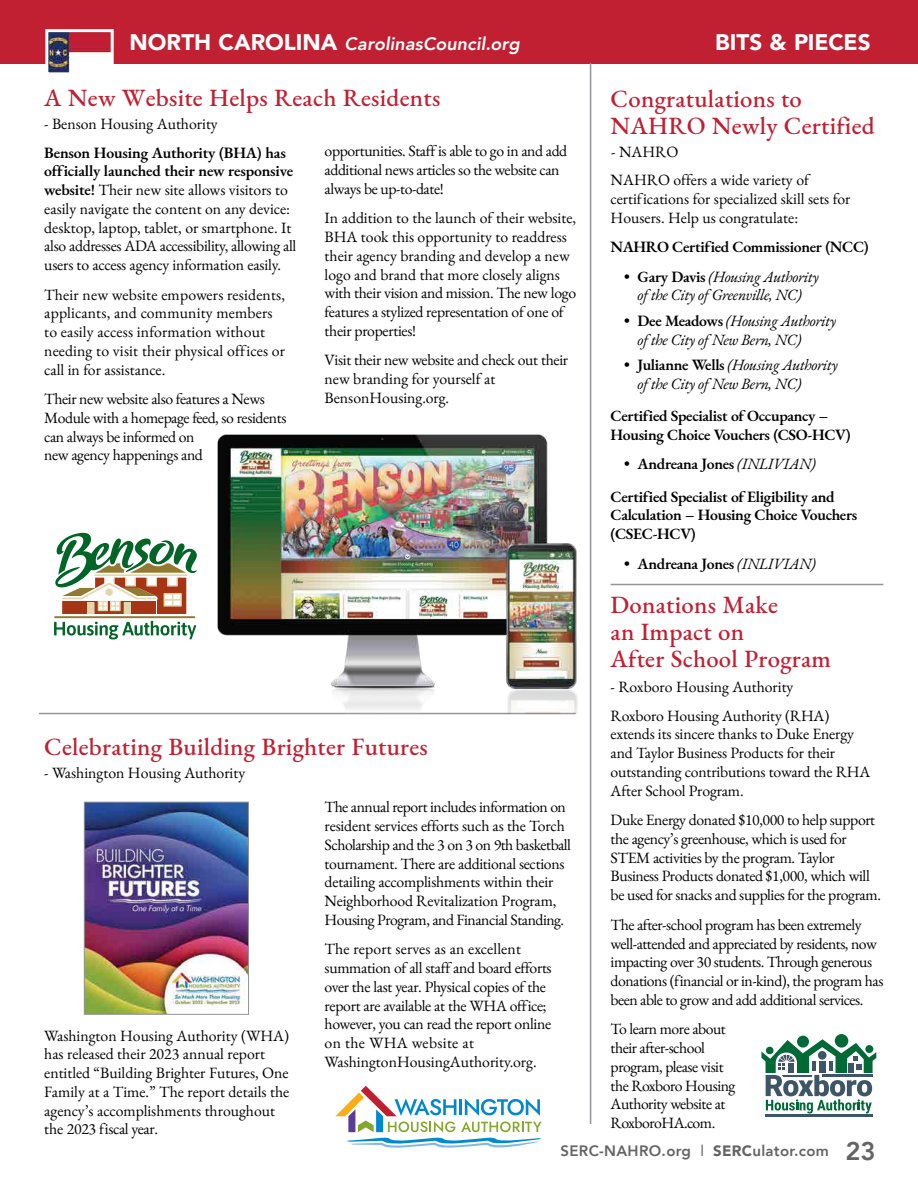
<style>
.page{position:relative;width:918px;height:1188px;background:#fff}
.page>*{position:absolute;margin:0;border:0;box-sizing:border-box;transform-origin:0 0}
.t1{font:500 24.75px/27px "EB Garamond";letter-spacing:.01em;color:#c02032}
.t2{font:900 22.5px "Avenir";letter-spacing:-.005em;color:#fff}
.t3{font:italic 800 18px "Avenir";letter-spacing:.005em;color:#fff}
.t4{font:15.75px/18.8px "EB Garamond";letter-spacing:-.02em;color:#000}
.t5{font:15.75px/18.8px "EB Garamond";color:#000}
.t6{font:600 15.75px/18.8px "EB Garamond";letter-spacing:-.02em;color:#000}
.t7{font:italic 15.75px/18.8px "EB Garamond";letter-spacing:-.02em;color:#000}
.t8{font:15.75px/18.8px "EB Garamond";letter-spacing:.01em;color:#000}
.t9{font:800 15px "Avenir";letter-spacing:.02em;color:#636466}
.s1{font-weight:900;font-style:normal;font-size:22.5px}
.s2{font-weight:600}
.s3{font-weight:600;font-style:normal}
.s4{font-weight:400;font-style:italic}
.s5{font-weight:400}
.s6{font-weight:900}
.s7{font-size:25.5px}
</style>
<div class="page">
<div style="left:0;top:0;width:918px;height:63px;background:#c02032"></div>
<img style="left:49px;top:33px;width:61px;height:38px">
<div style="left:45px;top:29px;width:69px;height:46px;border:3px solid #fff"></div>
<hr style="left:590px;top:63px;width:1px;height:1061px;background:#939598">
<hr style="left:39px;top:713px;width:537px;height:1px;background:#939598">
<hr style="left:611px;top:584px;width:272px;height:1px;background:#939598">
<img style="left:107px;top:434px;width:471px;height:279px">
<svg style="left:335px;top:1086px;width:207px;height:62px"></svg>
<img style="left:84px;top:801px;width:165px;height:214px">
<div style="left:797px;top:1036px;width:12px;height:12px;background:#006a36;border-radius:50%"></div>
<div style="left:835px;top:1034px;width:13px;height:14px;background:#006a36;border-radius:50%"></div>
<hr style="left:766px;top:1115px;width:107px;height:2px;background:#3d5567">
<svg style="left:761px;top:1039px;width:115px;height:75px"></svg>
<svg style="left:54px;top:621px;width:142px;height:18px"></svg>
<hr style="left:54px;top:616px;width:141px;height:2px;background:#937a30">
<svg style="left:55px;top:533px;width:142px;height:81px"></svg>
<p class="t3" style="left:130px;top:33px;width:392px"><span class="s1">NORTH CAROLINA</span> CarolinasCouncil.org</p>
<h2 class="t2" style="left:715px;top:23px;width:157px">BITS &amp; PIECES</h2>
<h1 class="t1" style="left:44px;top:84px;width:398px">A New Website Helps Reach Residents</h1>
<h1 class="t1" style="left:611px;top:85px;width:266px">Congratulations to<br>NAHRO Newly Certified</h1>
<p class="t5" style="left:44px;top:114px;width:175px">- Benson Housing Authority</p>
<p class="t4" style="left:44px;top:143px;width:254px"><span class="s2">Benson Housing Authority (BHA) has officially launched their new responsive website!</span> Their new site allows visitors to easily navigate the content on any device: desktop, laptop, tablet, or smartphone. It also addresses ADA accessibility, allowing all users to access agency information easily.</p>
<p class="t8" style="left:44px;top:285px;width:242px">Their new website empowers residents, applicants, and community members to easily access information without needing to visit their physical offices or call in for assistance.</p>
<p class="t4" style="left:44px;top:390px;width:244px">Their new website also features a News<br>Module with a homepage feed, so residents can always be informed on<br>new agency happenings and</p>
<p class="t4" style="left:325px;top:142px;width:244px">opportunities. Staff is able to go in and add additional news articles so the website can always be up-to-date!</p>
<p class="t5" style="left:325px;top:209px;width:253px">In addition to the launch of their website, BHA took this opportunity to readdress their agency branding and develop a new logo and brand that more closely aligns with their vision and mission. The new logo features a stylized representation of one of their properties!</p>
<p class="t5" style="left:325px;top:351px;width:245px">Visit their new website and check out their new branding for yourself at<br>BensonHousing.org.</p>
<h1 class="t1" style="left:44px;top:733px;width:385px">Celebrating Building Brighter Futures</h1>
<p class="t5" style="left:44px;top:763px;width:203px">- Washington Housing Authority</p>
<p class="t5" style="left:44px;top:1026px;width:247px">Washington Housing Authority (WHA) has released their 2023 annual report entitled “Building Brighter Futures, One Family at a Time.” The report details the agency’s accomplishments throughout the 2023 fiscal year.</p>
<p class="t4" style="left:325px;top:798px;width:248px">The annual report includes information on resident services efforts such as the Torch Scholarship and the 3 on 3 on 9th basketball tournament. There are additional sections detailing accomplishments within their Neighborhood Revitalization Program, Housing Program, and Financial Standing.</p>
<p class="t4" style="left:325px;top:940px;width:229px">The report serves as an excellent summation of all staff and board efforts over the last year. Physical copies of the report are available at the WHA office; however, you can read the report online on the WHA website at WashingtonHousingAuthority.org.</p>
<p class="t4" style="left:611px;top:142px;width:69px">- NAHRO</p>
<p class="t5" style="left:611px;top:170px;width:241px">NAHRO offers a wide variety of certifications for specialized skill sets for<br>Housers. Help us congratulate:</p>
<p class="t6" style="left:611px;top:237px;width:260px">NAHRO Certified Commissioner (NCC)</p>
<p class="t7" style="left:624px;top:267px;width:196px;text-align:center"><span class="s3">• Gary Davis</span> (Housing Authority of the City of Greenville, NC)</p>
<p class="t7" style="left:638px;top:311px;width:200px;text-indent:-13px"><span class="s3">• Dee Meadows</span> (Housing Authority of the City of New Bern, NC)</p>
<p class="t7" style="left:638px;top:356px;width:202px;text-indent:-13px"><span class="s3">• Julianne Wells</span> (Housing Authority of the City of New Bern, NC)</p>
<p class="t6" style="left:611px;top:406px;width:242px">Certified Specialist of Occupancy –<br>Housing Choice Vouchers (CSO-HCV)</p>
<p class="t6" style="left:611px;top:448px;width:225px;line-height:32.2px;text-align:center">• Andreana Jones <span class="s4">(INLIVIAN)<br></span>Certified Specialist of Eligibility and</p>
<p class="t6" style="left:611px;top:506px;width:248px">Calculation – Housing Choice Vouchers (CSEC-HCV)</p>
<p class="t6" style="left:624px;top:554px;width:193px">• Andreana Jones <span class="s4">(INLIVIAN)</span></p>
<h1 class="t1" style="left:611px;top:591px;width:222px">Donations Make<br>an Impact on<br>After School Program</h1>
<p class="t5" style="left:611px;top:677px;width:184px">- Roxboro Housing Authority</p>
<p class="t4" style="left:611px;top:706px;width:261px">Roxboro Housing Authority (RHA) extends its sincere thanks to Duke Energy and Taylor Business Products for their outstanding contributions toward the RHA After School Program.</p>
<p class="t4" style="left:611px;top:811px;width:272px">Duke Energy donated $10,000 to help support the agency’s greenhouse, which is used for STEM activities by the program. Taylor Business Products donated $1,000, which will be used for snacks and supplies for the program.</p>
<p class="t4" style="left:611px;top:915px;width:274px">The after-school program has been extremely well-attended and appreciated by residents, now impacting over 30 students. Through generous donations (financial or in-kind), the program has been able to grow and add additional services.</p>
<p class="t4" style="left:611px;top:1020px;width:126px">To learn more about their after-school program, please visit the Roxboro Housing<br>Authority website at<br>RoxboroHA.com.</p>
<p class="t9" style="left:561px;top:1139px;width:317px">SERC-NAHRO.org <span class="s5">l</span> <span class="s6">SERC</span>ulator.com <span class="s7">23</span></p>
</div>
